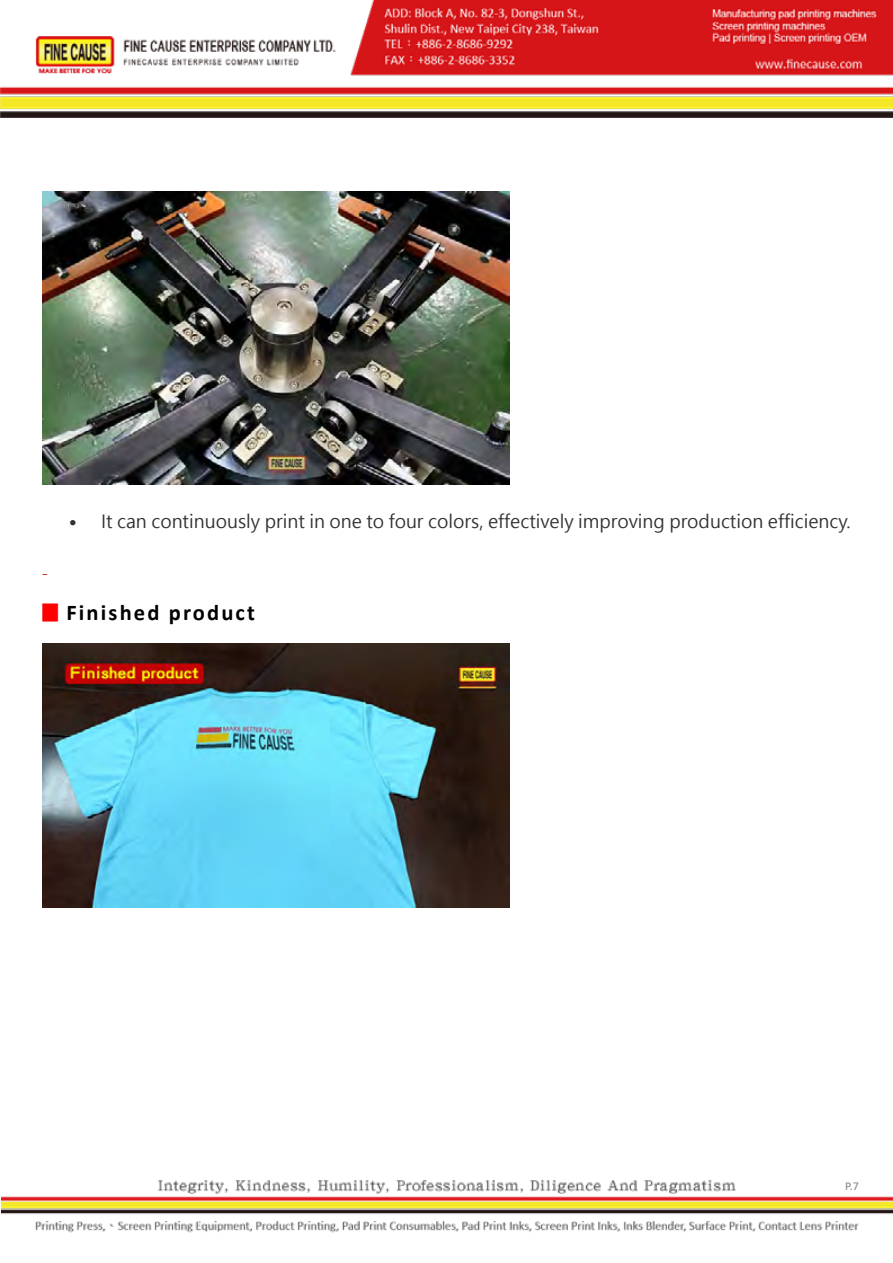
<style>
.page{position:relative;width:893px;height:1263px;background:#fff}
.page>*{position:absolute;margin:0;border:0;box-sizing:border-box;transform-origin:0 0}
.t1{font:700 22.5px "Calibri";letter-spacing:.095em;color:#000}
.t2{font:18px "Microsoft Jheng Hei";color:#323232}
.t3{font:12px "Calibri";color:#808080}
.s1{font-family:"DF Hei Std W9";font-weight:400;font-size:18px;color:#f00}
</style>
<div class="page">
<img style="left:1px;top:0;width:891px;height:117px">
<img style="left:1px;top:1180px;width:892px;height:53px">
<img style="left:43px;top:191px;width:467px;height:293px">
<img style="left:43px;top:644px;width:467px;height:263px">
<p class="t2" style="left:70px;top:510px;width:783px">• It can continuously print in one to four colors, effectively improving production efficiency.</p>
<p class="t1" style="left:43px;top:597px;width:214px"><span class="s1">▉</span> Finished product</p>
<p class="t3" style="left:845px;top:1177px;width:15px">P.7</p>
</div>
